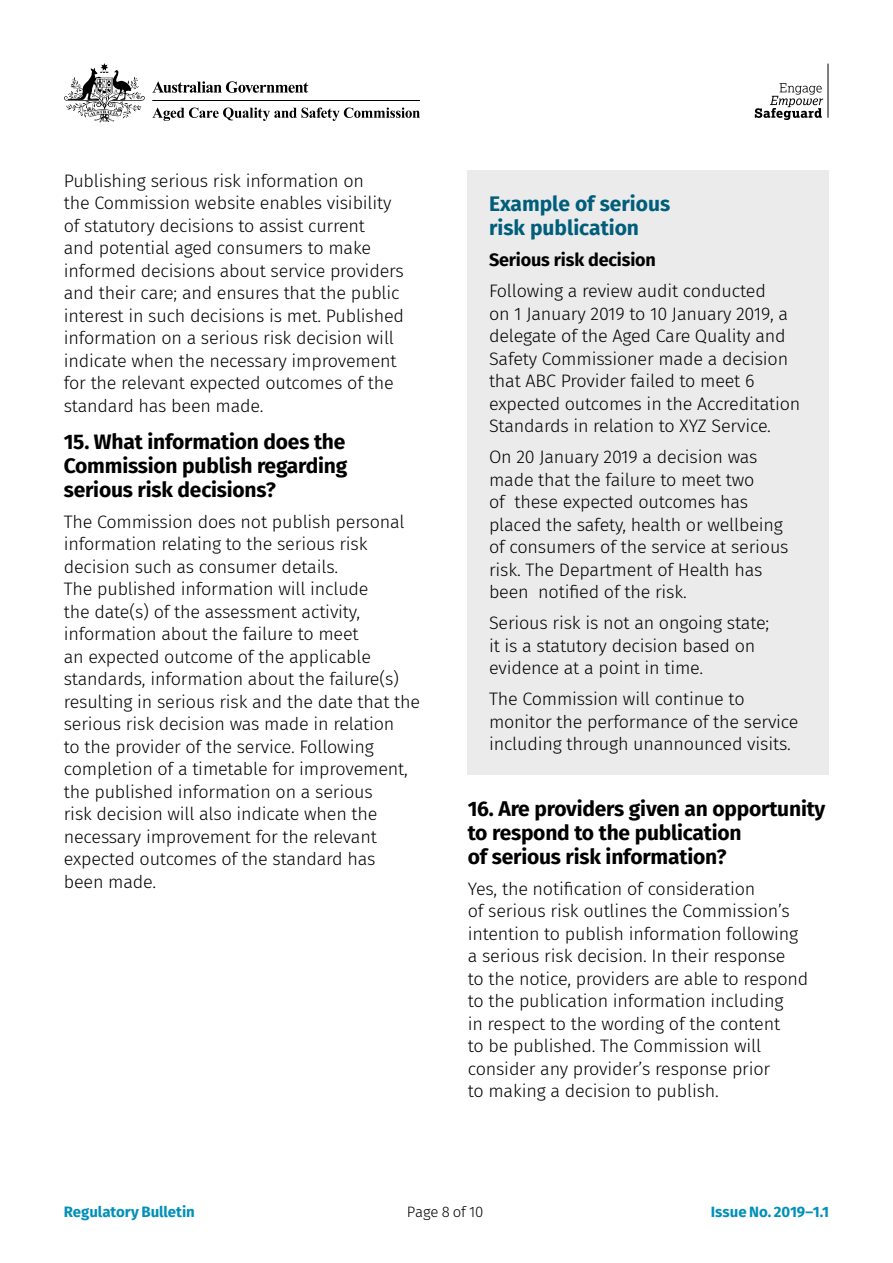
<style>
.page{position:relative;width:893px;height:1263px;background:#fff}
.page>*{position:absolute;margin:0;border:0;box-sizing:border-box;transform-origin:0 0}
.t1{font:700 21px/24px "Fira Sans";letter-spacing:-.01em;color:#000;text-align:justify}
.t2{font:700 21px/24px "Fira Sans";color:#005e7b}
.t3{font:300 18px/22.5px "Fira Sans";letter-spacing:-.01em;color:#000}
.t4{font:700 18px "Fira Sans";letter-spacing:-.01em;color:#000}
.t5{font:700 15px "Fira Sans";letter-spacing:-.005em;color:#0090b9}
.t6{font:300 15px "Fira Sans";letter-spacing:-.005em;color:#000}
</style>
<div class="page">
<svg style="left:152px;top:108px;width:268px;height:13px"></svg>
<svg style="left:152px;top:81px;width:156px;height:12px"></svg>
<svg style="left:64px;top:63px;width:81px;height:59px"></svg>
<hr style="left:152px;top:100px;width:268px;height:1px;background:#000">
<svg style="left:755px;top:83px;width:68px;height:37px"></svg>
<hr style="left:828px;top:64px;width:1px;height:54px;background:#000">
<div style="left:468px;top:170px;width:361px;height:605px;background:#ebebec"></div>
<p class="t3" style="left:64px;top:169px;width:342px">Publishing serious risk information on<br>the Commission website enables visibility of statutory decisions to assist current<br>and potential aged consumers to make informed decisions about service providers and their care; and ensures that the public interest in such decisions is met. Published information on a serious risk decision will indicate when the necessary improvement for the relevant expected outcomes of the standard has been made.</p>
<p class="t1" style="left:64px;top:428px;width:285px">15. What information does the Commission publish regarding serious risk decisions?</p>
<p class="t3" style="left:64px;top:510px;width:358px">The Commission does not publish personal information relating to the serious risk decision such as consumer details.<br>The published information will include<br>the date(s) of the assessment activity, information about the failure to meet<br>an expected outcome of the applicable standards, information about the failure(s) resulting in serious risk and the date that the serious risk decision was made in relation<br>to the provider of the service. Following completion of a timetable for improvement, the published information on a serious<br>risk decision will also indicate when the necessary improvement for the relevant expected outcomes of the standard has<br>been made.</p>
<p class="t2" style="left:489px;top:190px;width:183px">Example of serious risk publication</p>
<p class="t4" style="left:489px;top:245px;width:168px">Serious risk decision</p>
<p class="t3" style="left:489px;top:279px;width:313px">Following a review audit conducted<br>on 1 January 2019 to 10 January 2019, a delegate of the Aged Care Quality and Safety Commissioner made a decision that ABC Provider failed to meet 6 expected outcomes in the Accreditation Standards in relation to XYZ Service.</p>
<p class="t3" style="left:489px;top:445px;width:301px">On 20 January 2019 a decision was made that the failure to meet two<br>of these expected outcomes has placed the safety, health or wellbeing of consumers of the service at serious risk. The Department of Health has been notified of the risk.</p>
<p class="t3" style="left:489px;top:611px;width:282px">Serious risk is not an ongoing state; it is a statutory decision based on evidence at a point in time.</p>
<p class="t3" style="left:489px;top:687px;width:311px">The Commission will continue to monitor the performance of the service including through unannounced visits.</p>
<p class="t1" style="left:468px;top:795px;width:359px;text-align:left">16. Are providers given an opportunity to respond to the publication<br>of serious risk information?</p>
<p class="t3" style="left:468px;top:877px;width:342px">Yes, the notification of consideration<br>of serious risk outlines the Commission’s intention to publish information following a serious risk decision. In their response<br>to the notice, providers are able to respond to the publication information including<br>in respect to the wording of the content<br>to be published. The Commission will consider any provider’s response prior<br>to making a decision to publish.</p>
<p class="t5" style="left:64px;top:1199px;width:133px">Regulatory Bulletin</p>
<p class="t6" style="left:407px;top:1201px;width:78px">Page 8 of 10</p>
<p class="t5" style="left:711px;top:1199px;width:120px">Issue No. 2019–1.1</p>
</div>
